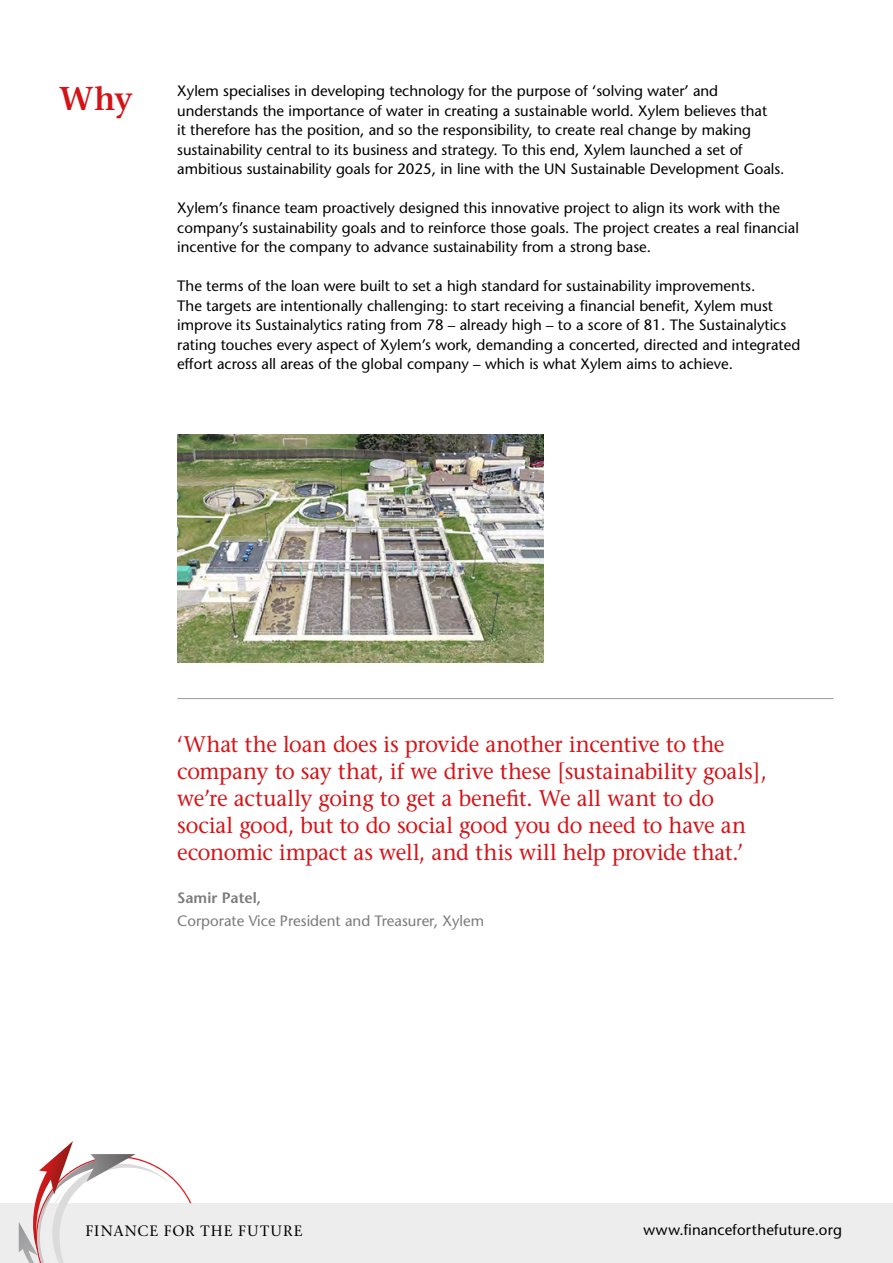
<style>
.page{position:relative;width:893px;height:1263px;background:#fff}
.page>*{position:absolute;margin:0;border:0;box-sizing:border-box;transform-origin:0 0}
.t1{font:600 33px "Stone Serif";color:#d51317;scale:.95 1}
.t2{font:22.5px/27px "Stone Serif";letter-spacing:-.01em;color:#d51317;scale:.95 1}
.t3{font:15px/19.5px "Stone Sans";color:#000}
.t4{font:15px "Stone Sans";color:#7c7b7b}
.t5{font:15px "Stone Serif";letter-spacing:.07em;color:#000}
.t6{font:600 15px "Stone Sans";color:#7c7b7b}
</style>
<div class="page">
<div style="left:0;top:1203px;width:893px;height:60px;background:#ededed"></div>
<svg style="left:19px;top:1141px;width:172px;height:122px"></svg>
<img style="left:177px;top:434px;width:367px;height:229px">
<hr style="left:177px;top:698px;width:656px;height:1px;background:#9d9d9c">
<h1 class="t1" style="left:60px;top:79px;width:79px">Why</h1>
<p class="t3" style="left:177px;top:81px;width:609px">Xylem specialises in developing technology for the purpose of ‘solving water’ and understands the importance of water in creating a sustainable world. Xylem believes that<br>it therefore has the position, and so the responsibility, to create real change by making sustainability central to its business and strategy. To this end, Xylem launched a set of ambitious sustainability goals for 2025, in line with the UN Sustainable Development Goals.</p>
<p class="t3" style="left:177px;top:198px;width:623px">Xylem’s finance team proactively designed this innovative project to align its work with the company’s sustainability goals and to reinforce those goals. The project creates a real financial incentive for the company to advance sustainability from a strong base.</p>
<p class="t3" style="left:177px;top:276px;width:625px">The terms of the loan were built to set a high standard for sustainability improvements.<br>The targets are intentionally challenging: to start receiving a financial benefit, Xylem must improve its Sustainalytics rating from 78 – already high – to a score of 81. The Sustainalytics rating touches every aspect of Xylem’s work, demanding a concerted, directed and integrated effort across all areas of the global company – which is what Xylem aims to achieve.</p>
<p class="t2" style="left:177px;top:731px;width:622px">‘What the loan does is provide another incentive to the company to say that, if we drive these [sustainability goals], we’re actually going to get a benefit. We all want to do social good, but to do social good you do need to have an economic impact as well, and this will help provide that.’</p>
<p class="t6" style="left:177px;top:889px;width:85px">Samir Patel,</p>
<p class="t4" style="left:177px;top:911px;width:308px">Corporate Vice President and Treasurer, Xylem</p>
<p class="t5" style="left:85px;top:1222px;width:219px">FINANCE FOR THE FUTURE</p>
<p class="t3" style="left:643px;top:1220px;width:200px">www.financeforthefuture.org</p>
</div>
